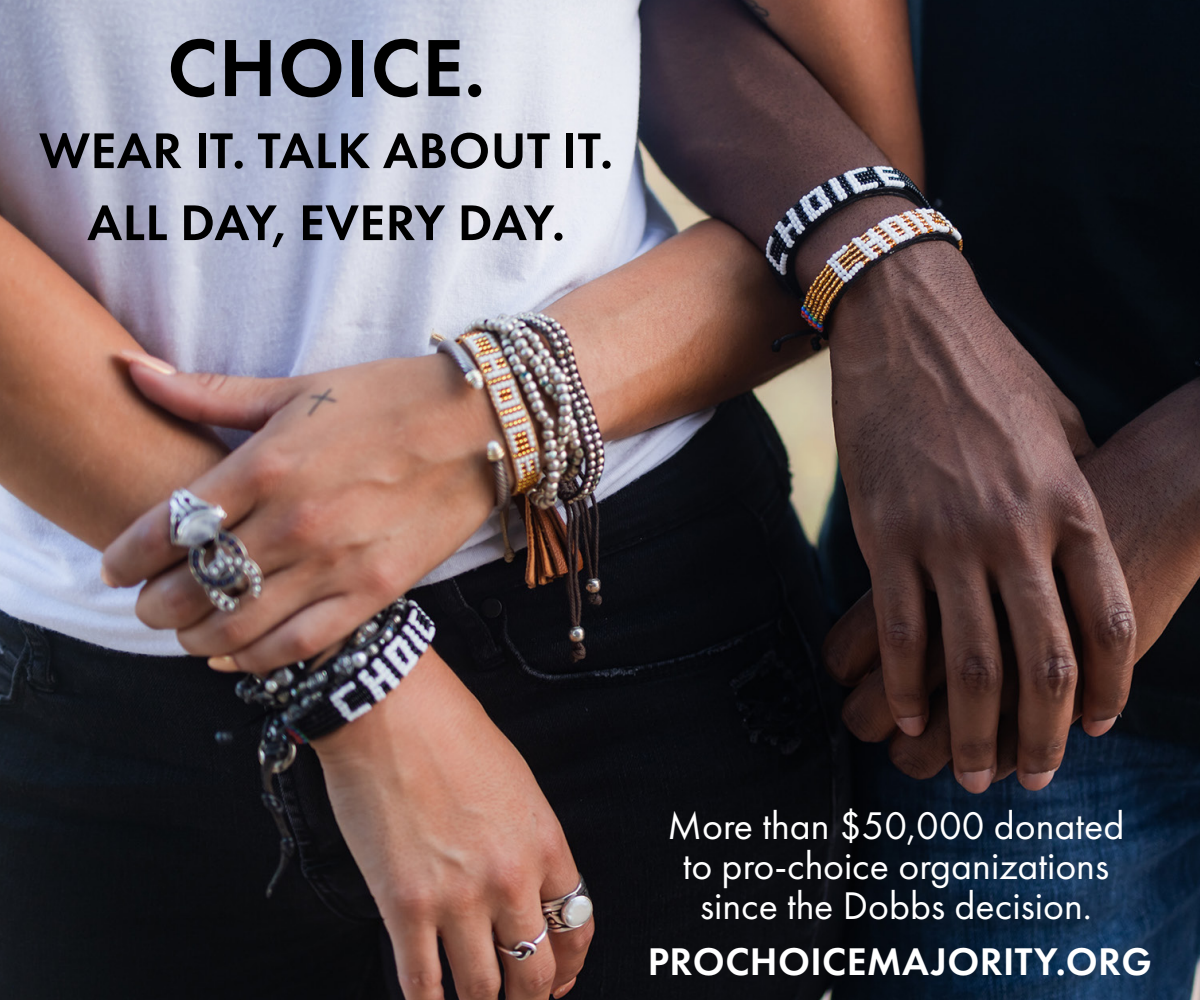
<style>
.page{position:relative;width:1200px;height:1000px;background:#fff}
.page>*{position:absolute;margin:0;border:0;box-sizing:border-box;transform-origin:0 0}
.t1{font:600 84px "Futura PT";letter-spacing:.01em;color:#000}
.t2{font:600 52px/72px "Futura PT";letter-spacing:.01em;color:#000;text-align:center}
.t3{font:40px/40px "Futura PT";color:#fff;text-align:center}
.t4{font:600 40px "Futura PT";letter-spacing:.01em;color:#fff}
</style>
<div class="page">
<img style="left:0;top:0;width:1200px;height:1000px">
<p class="t1" style="left:167px;top:15px;width:320px">CHOICE.</p>
<p class="t2" style="left:39px;top:114px;width:575px">WEAR IT. TALK ABOUT IT.<br>ALL DAY, EVERY DAY.</p>
<p class="t3" style="left:668px;top:805px;width:458px">More than $50,000 donated to pro-choice organizations since the Dobbs decision.</p>
<p class="t4" style="left:648px;top:936px;width:506px">PROCHOICEMAJORITY.ORG</p>
</div>
